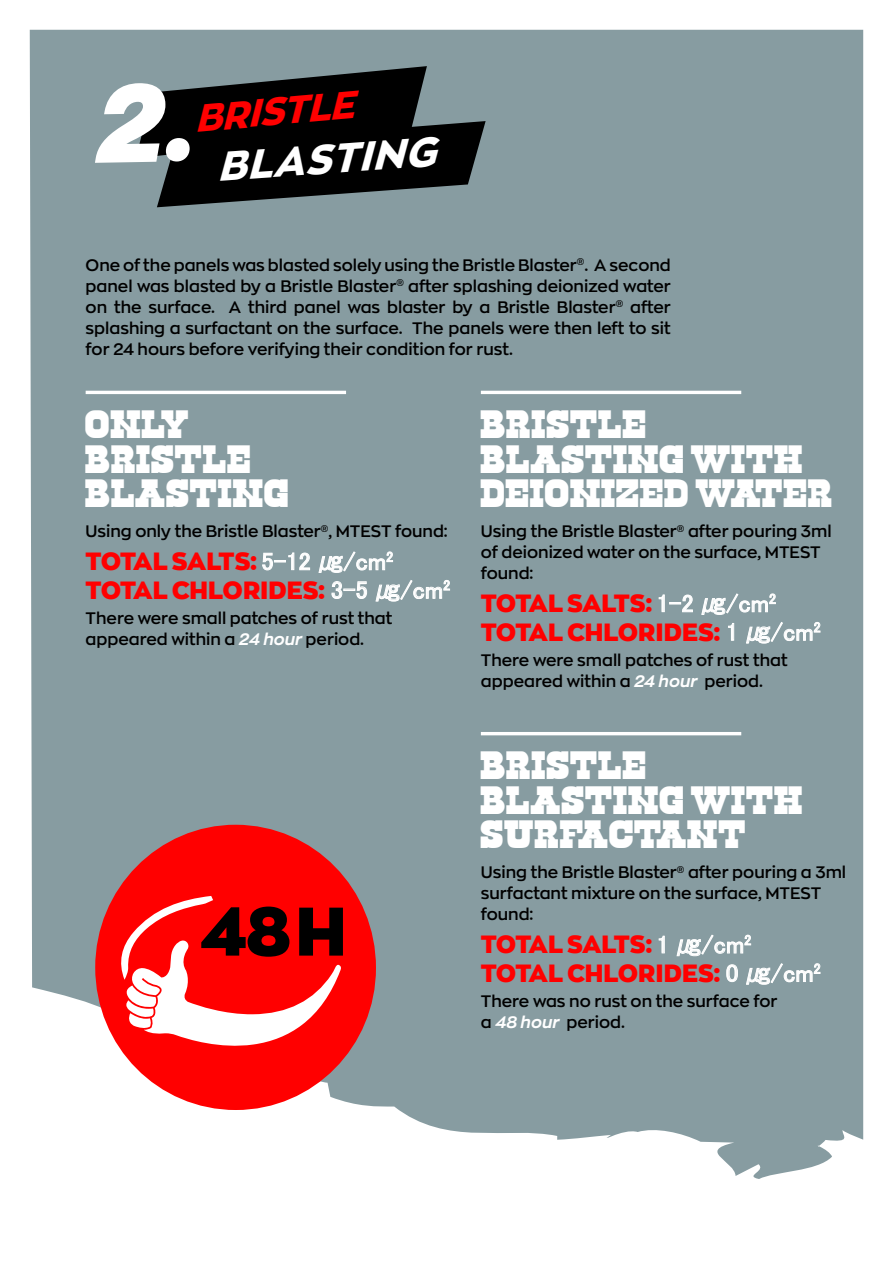
<style>
.page{position:relative;width:893px;height:1263px;background:#fff}
.page>*{position:absolute;margin:0;border:0;box-sizing:border-box;transform-origin:0 0}
.t1{font:900 68.1px "Zona Pro";color:#000}
.t2{font:italic 800 40.65px "Zona Pro";color:#fff}
.t3{font:italic 800 38.1px "Zona Pro";color:#f00}
.t4{font:37.5px/34.5px "Cowboys 2.0";color:#fff}
.t5{font:900 24.75px/28.5px "Zona Pro";color:#f00}
.t6{font:600 16.5px/21px "Zona Pro";color:#000}
.s1{font-family:"MS P Gothic";font-weight:400;color:#fff}
.s2{font-weight:700;font-style:italic;color:#fff}
</style>
<div class="page">
<div style="left:30px;top:30px;width:833px;height:1149px;background:#879ca1"></div>
<hr style="left:86px;top:391px;width:260px;height:3px;background:#fff">
<hr style="left:481px;top:391px;width:260px;height:3px;background:#fff">
<hr style="left:481px;top:732px;width:260px;height:3px;background:#fff">
<div style="left:95px;top:824px;width:281px;height:286px;background:#f00;border-radius:50%"></div>
<svg style="left:118px;top:896px;width:223px;height:153px"></svg>
<svg style="left:94px;top:66px;width:392px;height:141px;background:#31393b"></svg>
<h3 class="t3" style="left:192px;top:93px;width:161px;rotate:-5deg">BRISTLE</h3>
<h2 class="t2" style="left:215px;top:140px;width:220px;rotate:-4deg">BLASTING</h2>
<p class="t6" style="left:86px;top:254px;width:587px;text-align:justify">One of the panels was blasted solely using the Bristle Blaster<sup>®</sup>. A second panel was blasted by a Bristle Blaster<sup>®</sup> after splashing deionized water on the surface. A third panel was blaster by a Bristle Blaster<sup>®</sup> after splashing a surfactant on the surface. The panels were then left to sit for 24 hours before verifying their condition for rust.</p>
<h3 class="t4" style="left:86px;top:408px;width:205px">ONLY<br>BRISTLE<br>BLASTING</h3>
<p class="t6" style="left:86px;top:520px;width:364px">Using only the Bristle Blaster<sup>®</sup>, MTEST found:</p>
<h3 class="t5" style="left:86px;top:546px;width:366px">TOTAL SALTS: <span class="s1">5-12 ㎍/cm</span><sup>2<br></sup>TOTAL CHLORIDES: <span class="s1">3-5 ㎍/cm</span><sup>2</sup></h3>
<p class="t6" style="left:86px;top:607px;width:308px">There were small patches of rust that appeared within a <span class="s2">24 hour</span> period.</p>
<h1 class="t1" style="left:200px;top:886px;width:148px">48 H</h1>
<h3 class="t4" style="left:481px;top:408px;width:354px">BRISTLE<br>BLASTING WITH<br>DEIONIZED WATER</h3>
<p class="t6" style="left:481px;top:520px;width:352px">Using the Bristle Blaster<sup>®</sup> after pouring 3ml of deionized water on the surface, MTEST found:</p>
<h3 class="t5" style="left:481px;top:588px;width:341px">TOTAL SALTS: <span class="s1">1-2 ㎍/cm</span><sup>2<br></sup>TOTAL CHLORIDES: <span class="s1">1 ㎍/cm</span><sup>2</sup></h3>
<p class="t6" style="left:481px;top:649px;width:308px">There were small patches of rust that appeared within a <span class="s2">24 hour</span> period.</p>
<h3 class="t4" style="left:481px;top:749px;width:324px">BRISTLE<br>BLASTING WITH<br>SURFACTANT</h3>
<p class="t6" style="left:481px;top:861px;width:367px">Using the Bristle Blaster<sup>®</sup> after pouring a 3ml surfactant mixture on the surface, MTEST found:</p>
<h3 class="t5" style="left:481px;top:930px;width:341px">TOTAL SALTS: <span class="s1">1 ㎍/cm</span><sup>2<br></sup>TOTAL CHLORIDES: <span class="s1">0 ㎍/cm</span><sup>2</sup></h3>
<p class="t6" style="left:481px;top:990px;width:298px">There was no rust on the surface for a <span class="s2">48 hour</span> period.</p>
</div>
